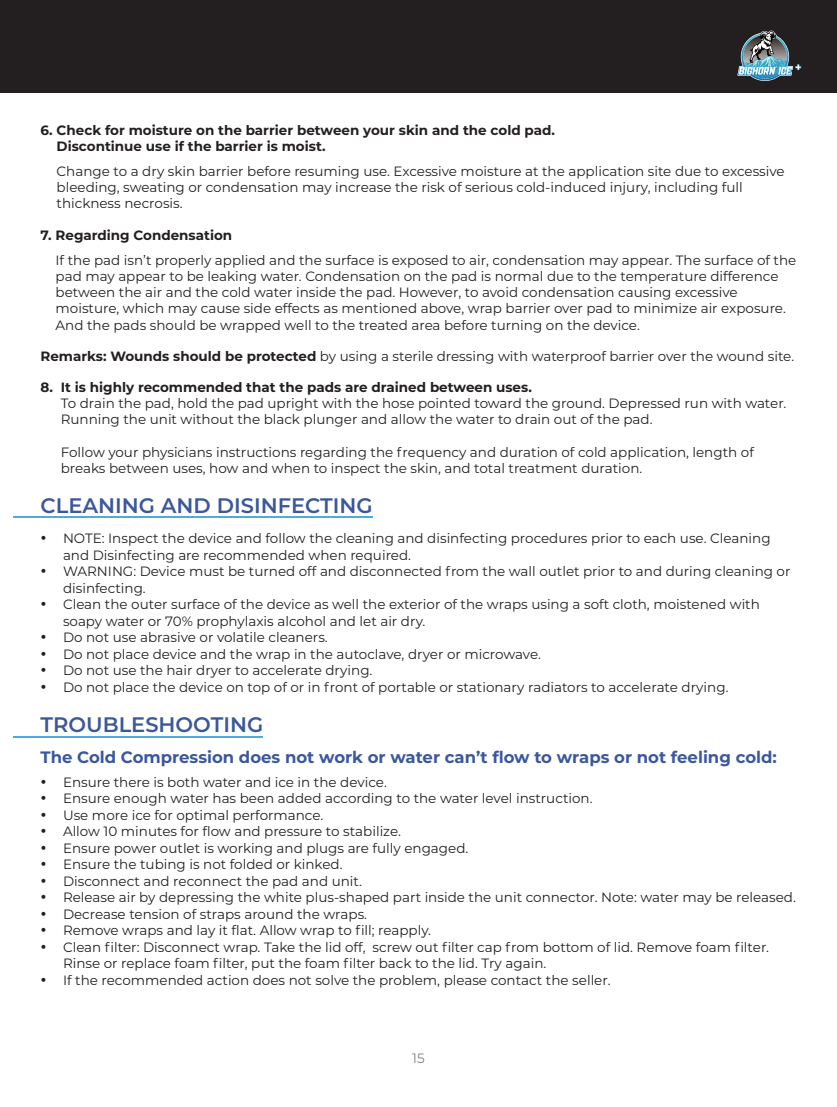
<style>
.page{position:relative;width:837px;height:1107px;background:#fff}
.page>*{position:absolute;margin:0;border:0;box-sizing:border-box;transform-origin:0 0}
.section_header{font:600 21px "Montserrat";color:#3b589d}
.sub-head{font:700 16.5px "Montserrat";color:#3b589d}
.Main_Bodycopy{font:13.5px/16.2px "Montserrat";color:#231f20}
.Main_Bodycopy-2{font:700 13.5px/16.2px "Montserrat";color:#231f20}
.t1{font:13.5px "Montserrat";color:#808285}
.s1{font-weight:700}
</style>
<div class="page">
<div style="left:0;top:0;width:837px;height:93px;background:#231f20"></div>
<svg style="left:737px;top:30px;width:64px;height:51px"></svg>
<hr style="left:14px;top:517px;width:359px;height:1px;background:#51aadf">
<hr style="left:14px;top:737px;width:249px;height:1px;background:#51aadf">
<p class="Main_Bodycopy-2" style="left:57px;top:121px;width:500px;text-indent:-16px">6. Check for moisture on the barrier between your skin and the cold pad.<br>Discontinue use if the barrier is moist.</p>
<p class="Main_Bodycopy" style="left:57px;top:163px;width:730px">Change to a dry skin barrier before resuming use. Excessive moisture at the application site due to excessive bleeding, sweating or condensation may increase the risk of serious cold-induced injury, including full thickness necrosis.</p>
<p class="Main_Bodycopy" style="left:56px;top:222px;width:742px;line-height:25.2px;text-indent:-15px"><span class="s1">7. Regarding Condensation<br></span>If the pad isn’t properly applied and the surface is exposed to air, condensation may appear. The surface of the</p>
<p class="Main_Bodycopy" style="left:56px;top:268px;width:732px">pad may appear to be leaking water. Condensation on the pad is normal due to the temperature difference between the air and the cold water inside the pad. However, to avoid condensation causing excessive moisture, which may cause side effects as mentioned above, wrap barrier over pad to minimize air exposure.<br>And the pads should be wrapped well to the treated area before turning on the device.</p>
<p class="Main_Bodycopy" style="left:40px;top:347px;width:755px"><span class="s1">Remarks: Wounds should be protected</span> by using a sterile dressing with waterproof barrier over the wound site.</p>
<p class="Main_Bodycopy" style="left:61px;top:379px;width:727px;text-indent:-20px"><span class="s1">8. It is highly recommended that the pads are drained between uses.<br></span>To drain the pad, hold the pad upright with the hose pointed toward the ground. Depressed run with water.<br>Running the unit without the black plunger and allow the water to drain out of the pad.</p>
<p class="Main_Bodycopy" style="left:61px;top:443px;width:695px">Follow your physicians instructions regarding the frequency and duration of cold application, length of breaks between uses, how and when to inspect the skin, and total treatment duration.</p>
<p class="section_header" style="left:40px;top:491px;width:334px">CLEANING AND DISINFECTING</p>
<p class="Main_Bodycopy" style="left:63px;top:530px;width:709px;text-indent:-22px">• NOTE: Inspect the device and follow the cleaning and disinfecting procedures prior to each use. Cleaning and Disinfecting are recommended when required.</p>
<p class="Main_Bodycopy" style="left:63px;top:563px;width:729px;text-indent:-22px">• WARNING: Device must be turned off and disconnected from the wall outlet prior to and during cleaning or disinfecting.</p>
<p class="Main_Bodycopy" style="left:63px;top:596px;width:698px;text-indent:-22px">• Clean the outer surface of the device as well the exterior of the wraps using a soft cloth, moistened with soapy water or 70% prophylaxis alcohol and let air dry.</p>
<p class="Main_Bodycopy" style="left:40px;top:629px;width:289px">• Do not use abrasive or volatile cleaners.</p>
<p class="Main_Bodycopy" style="left:40px;top:645px;width:502px">• Do not place device and the wrap in the autoclave, dryer or microwave.</p>
<p class="Main_Bodycopy" style="left:40px;top:662px;width:333px">• Do not use the hair dryer to accelerate drying.</p>
<p class="Main_Bodycopy" style="left:40px;top:678px;width:690px">• Do not place the device on top of or in front of portable or stationary radiators to accelerate drying.</p>
<p class="section_header" style="left:40px;top:710px;width:224px">TROUBLESHOOTING</p>
<p class="sub-head" style="left:40px;top:746px;width:738px">The Cold Compression does not work or water can’t flow to wraps or not feeling cold:</p>
<p class="Main_Bodycopy" style="left:40px;top:773px;width:348px">• Ensure there is both water and ice in the device.</p>
<p class="Main_Bodycopy" style="left:40px;top:790px;width:554px">• Ensure enough water has been added according to the water level instruction.</p>
<p class="Main_Bodycopy" style="left:40px;top:806px;width:284px">• Use more ice for optimal performance.</p>
<p class="Main_Bodycopy" style="left:40px;top:823px;width:362px">• Allow 10 minutes for flow and pressure to stabilize.</p>
<p class="Main_Bodycopy" style="left:40px;top:839px;width:429px">• Ensure power outlet is working and plugs are fully engaged.</p>
<p class="Main_Bodycopy" style="left:40px;top:856px;width:304px">• Ensure the tubing is not folded or kinked.</p>
<p class="Main_Bodycopy" style="left:40px;top:872px;width:323px">• Disconnect and reconnect the pad and unit.</p>
<p class="Main_Bodycopy" style="left:40px;top:889px;width:757px">• Release air by depressing the white plus-shaped part inside the unit connector. Note: water may be released.</p>
<p class="Main_Bodycopy" style="left:40px;top:905px;width:328px">• Decrease tension of straps around the wraps.</p>
<p class="Main_Bodycopy" style="left:40px;top:922px;width:392px">• Remove wraps and lay it flat. Allow wrap to fill; reapply.</p>
<p class="Main_Bodycopy" style="left:63px;top:938px;width:708px;text-indent:-22px">• Clean filter: Disconnect wrap. Take the lid off, screw out filter cap from bottom of lid. Remove foam filter.<br>Rinse or replace foam filter, put the foam filter back to the lid. Try again.</p>
<p class="Main_Bodycopy" style="left:40px;top:971px;width:572px">• If the recommended action does not solve the problem, please contact the seller.</p>
<p class="t1" style="left:412px;top:1049px;width:14px">15</p>
</div>
